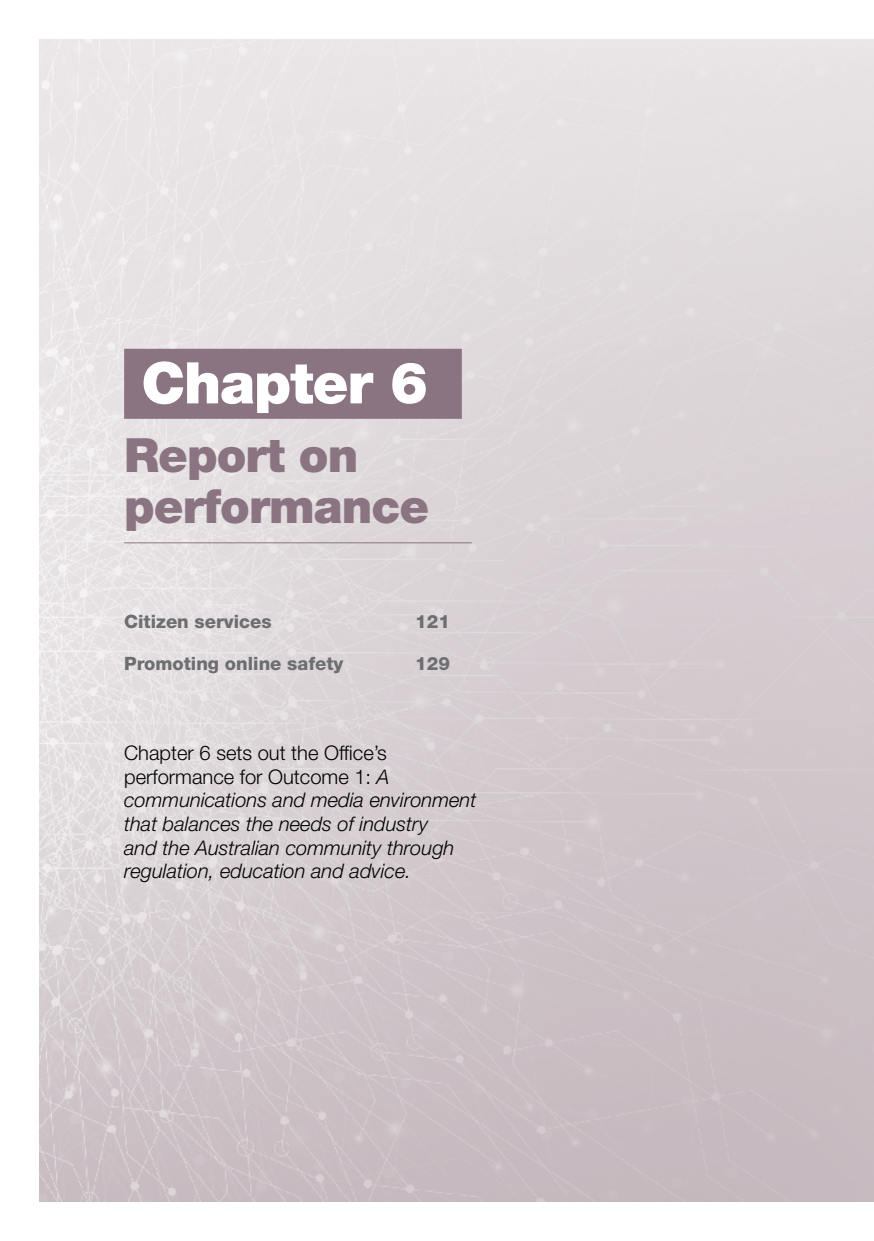
<style>
.page{position:relative;width:874px;height:1241px;background:#fff}
.page>*{position:absolute;margin:0;border:0;box-sizing:border-box;transform-origin:0 0}
.Chapter_H1_p2{font:900 57.4px "Helvetica Neue LT Std";letter-spacing:-.02em;color:#fff}
.Chapter_H2_p2{font:900 47.25px/50.8px "Helvetica Neue LT Std";letter-spacing:-.02em;color:#8b7481}
.Intro_text{font:italic 300 20.12px/23.6px "Helvetica Neue LT Std";color:#000}
.Section_TOC{font:800 18.38px "Helvetica Neue LT Std";color:#6d6e71}
.s1{font-style:normal}
</style>
<div class="page">
<img style="left:40px;top:40px;width:833px;height:1160px">
<div style="left:124px;top:349px;width:337px;height:70px;background:#8b7481"></div>
<hr style="left:124px;top:542px;width:347px;height:1px;background:#8b7481">
<h1 class="Chapter_H1_p2" style="left:141px;top:348px;width:288px">Chapter 6</h1>
<h2 class="Chapter_H2_p2" style="left:124px;top:429px;width:306px">Report on performance</h2>
<p class="Section_TOC" style="left:124px;top:610px;width:149px">Citizen services</p>
<p class="Section_TOC" style="left:415px;top:610px;width:36px">121</p>
<p class="Section_TOC" style="left:124px;top:652px;width:221px">Promoting online safety</p>
<p class="Section_TOC" style="left:415px;top:652px;width:36px">129</p>
<p class="Intro_text" style="left:124px;top:740px;width:353px"><span class="s1">Chapter 6 sets out the Office’s performance for Outcome 1:</span> A communications and media environment that balances the needs of industry<br>and the Australian community through regulation, education and advice.</p>
</div>
